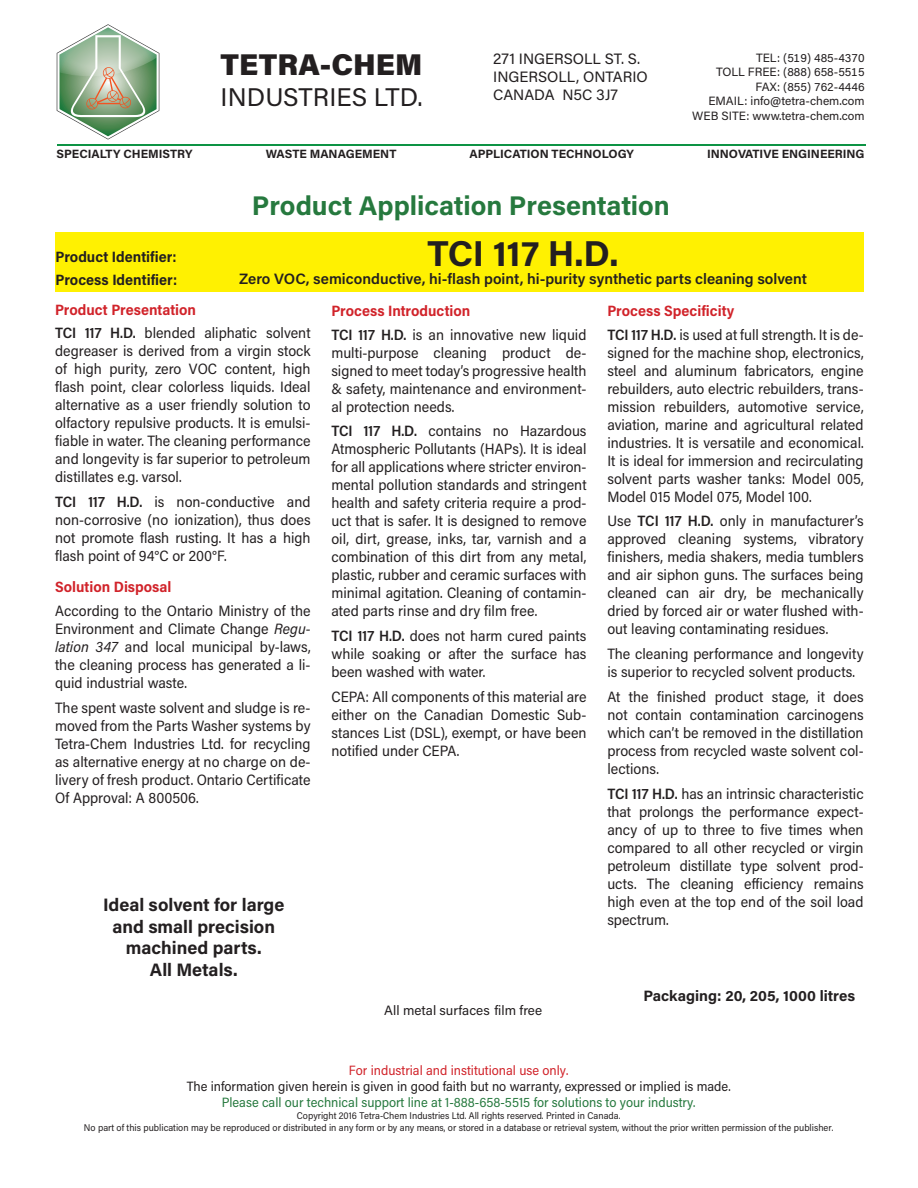
<style>
.page{position:relative;width:918px;height:1188px;background:#fff}
.page>*{position:absolute;margin:0;border:0;box-sizing:border-box;transform-origin:0 0}
.PA_-_Product_Identif{font:700 36px "Acumin Pro";letter-spacing:-.015em;color:#231f20}
.t1{font:900 30px "Acumin Pro";color:#231f20}
.t2{font:700 27px "Acumin Pro";color:#26793e}
.t3{font:25.5px "Acumin Pro";letter-spacing:.005em;color:#231f20}
.t4{font:700 18px/21.6px "Acumin Pro";color:#231f20;text-align:center}
.PA_-_Body_text{font:15px/18px "Acumin Pro Semi Cond";color:#231f20;text-align:justify}
.SDS_-_Process_Identi{font:600 15px "Acumin Pro";color:#231f20}
.PA_-_Heading_1{font:700 15px "Acumin Pro Semi Cond";color:#d1232a}
.t5{font:15px "Acumin Pro";color:#231f20}
.PA_-_Product_Identif-2{font:700 15px "Acumin Pro Semi Cond";color:#231f20}
.t6{font:700 15px "Acumin Pro";color:#231f20}
.t7{font:13.5px "Acumin Pro Semi Cond";color:#231f20}
.t8{font:13.5px "Acumin Pro Semi Cond";color:#26793e}
.t9{font:13.5px "Acumin Pro Semi Cond";color:#d1232a}
.t10{font:13.5px "Acumin Pro";color:#231f20}
.t11{font:12px "Acumin Pro";color:#231f20}
.t12{font:700 12px "Acumin Pro";color:#231f20}
.t13{font:9.75px "Acumin Pro Semi Cond";color:#231f20}
.s1{font-weight:600}
.s2{font-style:italic}
</style>
<div class="page">
<hr style="left:57px;top:144px;width:809px;height:2px;background:#0d9344">
<svg style="left:57px;top:24px;width:102px;height:116px"></svg>
<div style="left:55px;top:232px;width:809px;height:60px;background:#fff101"></div>
<p class="t1" style="left:221px;top:43px;width:203px">TETRA-CHEM</p>
<p class="t3" style="left:221px;top:79px;width:204px">INDUSTRIES LTD.</p>
<p class="t5" style="left:493px;top:48px;width:149px">271 INGERSOLL ST. S.</p>
<p class="t5" style="left:493px;top:66px;width:156px">INGERSOLL, ONTARIO</p>
<p class="t5" style="left:493px;top:84px;width:126px">CANADA N5C 3J7</p>
<p class="t11" style="left:756px;top:49px;width:110px">TEL: (519) 485-4370</p>
<p class="t11" style="left:716px;top:64px;width:150px">TOLL FREE: (888) 658-5515</p>
<p class="t11" style="left:756px;top:78px;width:111px">FAX: (855) 762-4446</p>
<p class="t11" style="left:708px;top:93px;width:158px">EMAIL: info@tetra-chem.com</p>
<p class="t11" style="left:692px;top:107px;width:174px">WEB SITE: www.tetra-chem.com</p>
<p class="t12" style="left:57px;top:146px;width:137px">SPECIALTY CHEMISTRY</p>
<p class="t12" style="left:266px;top:146px;width:132px">WASTE MANAGEMENT</p>
<p class="t12" style="left:470px;top:146px;width:166px">APPLICATION TECHNOLOGY</p>
<p class="t12" style="left:707px;top:146px;width:159px">INNOVATIVE ENGINEERING</p>
<p class="PA_-_Product_Identif-2" style="left:56px;top:246px;width:123px">Product Identifier:</p>
<p class="PA_-_Product_Identif-2" style="left:56px;top:269px;width:123px">Process Identifier:</p>
<p class="t2" style="left:252px;top:187px;width:420px">Product Application Presentation</p>
<p class="PA_-_Product_Identif" style="left:427px;top:228px;width:193px">TCI 117 H.D.</p>
<p class="SDS_-_Process_Identi" style="left:239px;top:269px;width:569px">Zero VOC, semiconductive, hi-flash point, hi-purity synthetic parts cleaning solvent</p>
<p class="PA_-_Heading_1" style="left:55px;top:299px;width:142px">Product Presentation</p>
<p class="PA_-_Body_text" style="left:55px;top:323px;width:257px"><span class="s1">TCI 117 H.D.</span> blended aliphatic solvent degreaser is derived from a virgin stock of high purity, zero VOC content, high flash point, clear colorless liquids. Ideal alternative as a user friendly solution to olfactory repulsive products. It is emulsi&shy;fiable in water. The cleaning performance and longevity is far superior to petroleum distillates e.g. varsol.</p>
<p class="PA_-_Body_text" style="left:55px;top:492px;width:257px"><span class="s1">TCI 117 H.D.</span> is non-conductive and non-corrosive (no ionization), thus does not promote flash rusting. It has a high flash point of 94°C or 200°F.</p>
<p class="PA_-_Heading_1" style="left:55px;top:577px;width:118px">Solution Disposal</p>
<p class="PA_-_Body_text" style="left:55px;top:601px;width:257px">According to the Ontario Ministry of the Environment and Climate Change <span class="s2">Regu&shy;lation 347</span> and local municipal by-laws, the cleaning process has generated a li&shy;quid industrial waste.</p>
<p class="PA_-_Body_text" style="left:55px;top:698px;width:257px">The spent waste solvent and sludge is re&shy;moved from the Parts Washer systems by Tetra-Chem Industries Ltd. for recycling as alternative energy at no charge on de&shy;livery of fresh product. Ontario Certificate Of Approval: A 800506.</p>
<p class="PA_-_Heading_1" style="left:331px;top:300px;width:140px">Process Introduction</p>
<p class="PA_-_Body_text" style="left:331px;top:325px;width:257px"><span class="s1">TCI 117 H.D.</span> is an innovative new liquid multi-purpose cleaning product de&shy;signed to meet today’s progressive health &amp; safety, maintenance and environment&shy;al protection needs.</p>
<p class="PA_-_Body_text" style="left:331px;top:422px;width:257px"><span class="s1">TCI 117 H.D.</span> contains no Hazardous Atmospheric Pollutants (HAPs). It is ideal for all applications where stricter environ&shy;mental pollution standards and stringent health and safety criteria require a prod&shy;uct that is safer. It is designed to remove oil, dirt, grease, inks, tar, varnish and a combination of this dirt from any metal, plastic, rubber and ceramic surfaces with minimal agitation. Cleaning of contamin&shy;ated parts rinse and dry film free.</p>
<p class="PA_-_Body_text" style="left:331px;top:626px;width:257px"><span class="s1">TCI 117 H.D.</span> does not harm cured paints while soaking or after the surface has been washed with water.</p>
<p class="PA_-_Body_text" style="left:331px;top:687px;width:257px">CEPA: All components of this material are either on the Canadian Domestic Sub&shy;stances List (DSL), exempt, or have been notified under CEPA.</p>
<p class="t4" style="left:103px;top:893px;width:183px">Ideal solvent for large and small precision machined parts.</p>
<p class="t4" style="left:150px;top:958px;width:89px">All Metals.</p>
<p class="t10" style="left:384px;top:1001px;width:159px">All metal surfaces film free</p>
<p class="PA_-_Heading_1" style="left:607px;top:300px;width:129px">Process Specificity</p>
<p class="PA_-_Body_text" style="left:607px;top:325px;width:258px"><span class="s1">TCI 117 H.D.</span> is used at full strength. It is de&shy;signed for the machine shop, electronics, steel and aluminum fabricators, engine rebuilders, auto electric rebuilders, trans&shy;mission rebuilders, automotive service, aviation, marine and agricultural related industries. It is versatile and economical.<br>It is ideal for immersion and recirculating solvent parts washer tanks: Model 005, Model 015 Model 075, Model 100.</p>
<p class="PA_-_Body_text" style="left:607px;top:512px;width:258px">Use <span class="s1">TCI 117 H.D.</span> only in manufacturer’s approved cleaning systems, vibratory finishers, media shakers, media tumblers and air siphon guns. The surfaces being cleaned can air dry, be mechanically dried by forced air or water flushed with&shy;out leaving contaminating residues.</p>
<p class="PA_-_Body_text" style="left:607px;top:644px;width:258px">The cleaning performance and longevity is superior to recycled solvent products.</p>
<p class="PA_-_Body_text" style="left:607px;top:687px;width:258px">At the finished product stage, it does not contain contamination carcinogens which can’t be removed in the distillation process from recycled waste solvent col&shy;lections.</p>
<p class="PA_-_Body_text" style="left:607px;top:784px;width:258px"><span class="s1">TCI 117 H.D.</span> has an intrinsic characteristic that prolongs the performance expect&shy;ancy of up to three to five times when compared to all other recycled or virgin petroleum distillate type solvent prod&shy;ucts. The cleaning efficiency remains high even at the top end of the soil load spectrum.</p>
<p class="t6" style="left:644px;top:986px;width:213px">Packaging: 20, 205, 1000 litres</p>
<p class="t9" style="left:349px;top:1061px;width:221px">For industrial and institutional use only.</p>
<p class="t7" style="left:187px;top:1077px;width:545px">The information given herein is given in good faith but no warranty, expressed or implied is made.</p>
<p class="t8" style="left:222px;top:1093px;width:475px">Please call our technical support line at 1-888-658-5515 for solutions to your industry.</p>
<p class="t13" style="left:297px;top:1109px;width:325px">Copyright 2016 Tetra-Chem Industries Ltd. All rights reserved. Printed in Canada.</p>
<p class="t13" style="left:84px;top:1120px;width:751px">No part of this publication may be reproduced or distributed in any form or by any means, or stored in a database or retrieval system, without the prior written permission of the publisher.</p>
</div>
